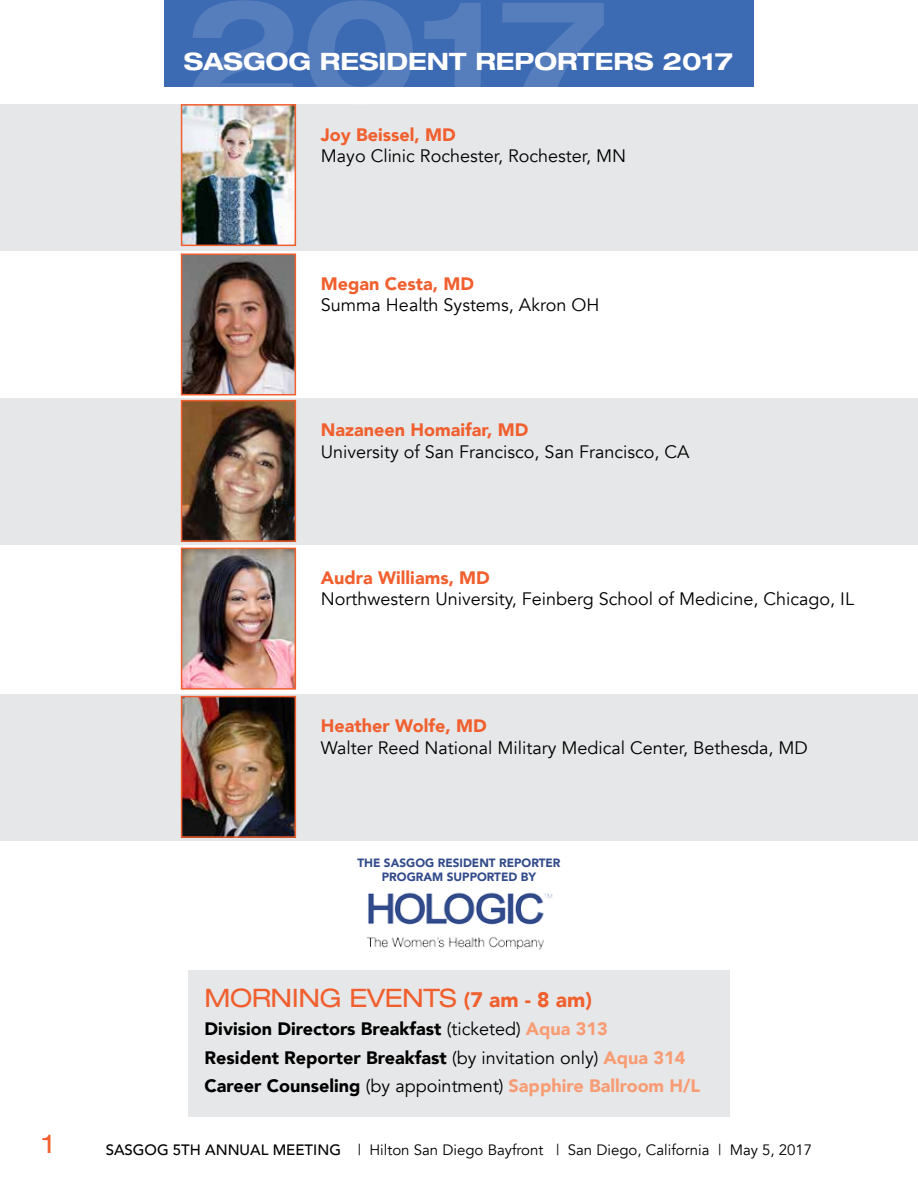
<style>
.page{position:relative;width:918px;height:1188px;background:#fff}
.page>*{position:absolute;margin:0;border:0;box-sizing:border-box;transform-origin:0 0}
.t1{font:700 expanded 144px "Helvetica Neue LT Std";color:#fff}
.t2{font:expanded 25.5px "Helvetica Neue LT Std";letter-spacing:-.02em;color:#f15f2e}
.t3{font:700 expanded 24px "Helvetica Neue LT Std";color:#fff}
.t4{font:18px "Avenir";color:#000}
.t5{font:900 18px/28.3px "Avenir";color:#000}
.t6{font:900 18px "Avenir";color:#f15f2e}
.t7{font:15px "Avenir";color:#000}
.t8{font:900 12px "Avenir";color:#324b8b}
.s1{font-family:"Avenir";font-weight:900;font-stretch:normal;font-size:21px}
.s2{font-weight:400}
.s3{color:#f89c74}
.s4{font-weight:500}
</style>
<div class="page">
<div style="left:188px;top:970px;width:542px;height:147px;background:#e6e7e8"></div>
<div style="left:0;top:104px;width:918px;height:146px;background:#e6e7e8"></div>
<div style="left:0;top:398px;width:918px;height:147px;background:#e6e7e8"></div>
<div style="left:0;top:694px;width:918px;height:147px;background:#e6e7e8"></div>
<div style="left:164px;top:0;width:590px;height:87px;background:#3c6ab3"></div>
<img style="left:366px;top:892px;width:187px;height:58px">
<img style="left:184px;top:699px;width:109px;height:136px">
<div style="left:181px;top:696px;width:115px;height:142px;border:2px solid #f15f2e"></div>
<img style="left:184px;top:107px;width:109px;height:136px">
<div style="left:181px;top:104px;width:115px;height:142px;border:2px solid #f15f2e"></div>
<img style="left:184px;top:403px;width:109px;height:136px">
<div style="left:181px;top:400px;width:115px;height:142px;border:2px solid #f15f2e"></div>
<img style="left:184px;top:551px;width:109px;height:136px">
<div style="left:181px;top:548px;width:115px;height:142px;border:2px solid #f15f2e"></div>
<img style="left:184px;top:256px;width:109px;height:136px">
<div style="left:181px;top:253px;width:115px;height:142px;border:2px solid #f15f2e"></div>
<h2 class="t2" style="left:43px;top:1128px;width:13px">1</h2>
<h1 class="t1" style="left:184px;top:-39px;width:426px">2017</h1>
<h3 class="t3" style="left:184px;top:47px;width:551px">SASGOG RESIDENT REPORTERS 2017</h3>
<p class="t6" style="left:321px;top:119px;width:136px">Joy Beissel, MD</p>
<p class="t4" style="left:321px;top:145px;width:307px">Mayo Clinic Rochester, Rochester, MN</p>
<p class="t6" style="left:321px;top:268px;width:155px">Megan Cesta, MD</p>
<p class="t4" style="left:321px;top:294px;width:280px">Summa Health Systems, Akron OH</p>
<p class="t6" style="left:321px;top:415px;width:209px">Nazaneen Homaifar, MD</p>
<p class="t4" style="left:321px;top:441px;width:370px">University of San Francisco, San Francisco, CA</p>
<p class="t6" style="left:321px;top:562px;width:171px">Audra Williams, MD</p>
<p class="t4" style="left:321px;top:588px;width:535px">Northwestern University, Feinberg School of Medicine, Chicago, IL</p>
<p class="t6" style="left:321px;top:710px;width:167px">Heather Wolfe, MD</p>
<p class="t4" style="left:321px;top:737px;width:488px">Walter Reed National Military Medical Center, Bethesda, MD</p>
<p class="t8" style="left:357px;top:853px;width:174px">Th e SASGOG resident Report</p>
<p class="t8" style="left:546px;top:853px;width:14px">er</p>
<p class="t8" style="left:382px;top:867px;width:18px">program</p>
<p class="t8" style="left:447px;top:867px;width:40px">Support</p>
<p class="t8" style="left:501px;top:867px;width:37px">ed by</p>
<h2 class="t2" style="left:205px;top:982px;width:389px">MORNING EVENTS <span class="s1">(7 am - 8 am)</span></h2>
<p class="t5" style="left:205px;top:1014px;width:497px">Division Directors Breakfast <span class="s2">(ticketed)</span> <span class="s3">Aqua 313<br></span>Resident Reporter Breakfast <span class="s2">(by invitation only)</span> <span class="s3">Aqua 314<br></span>Career Counseling <span class="s2">(by appointment)</span> <span class="s3">Sapphire Ballroom H/L</span></p>
<p class="t7" style="left:106px;top:1141px;width:708px"><span class="s4">SASGOG 5TH ANNUAL MEETING</span> | Hilton San Diego Bayfront | San Diego, California | May 5, 2017</p>
</div>
